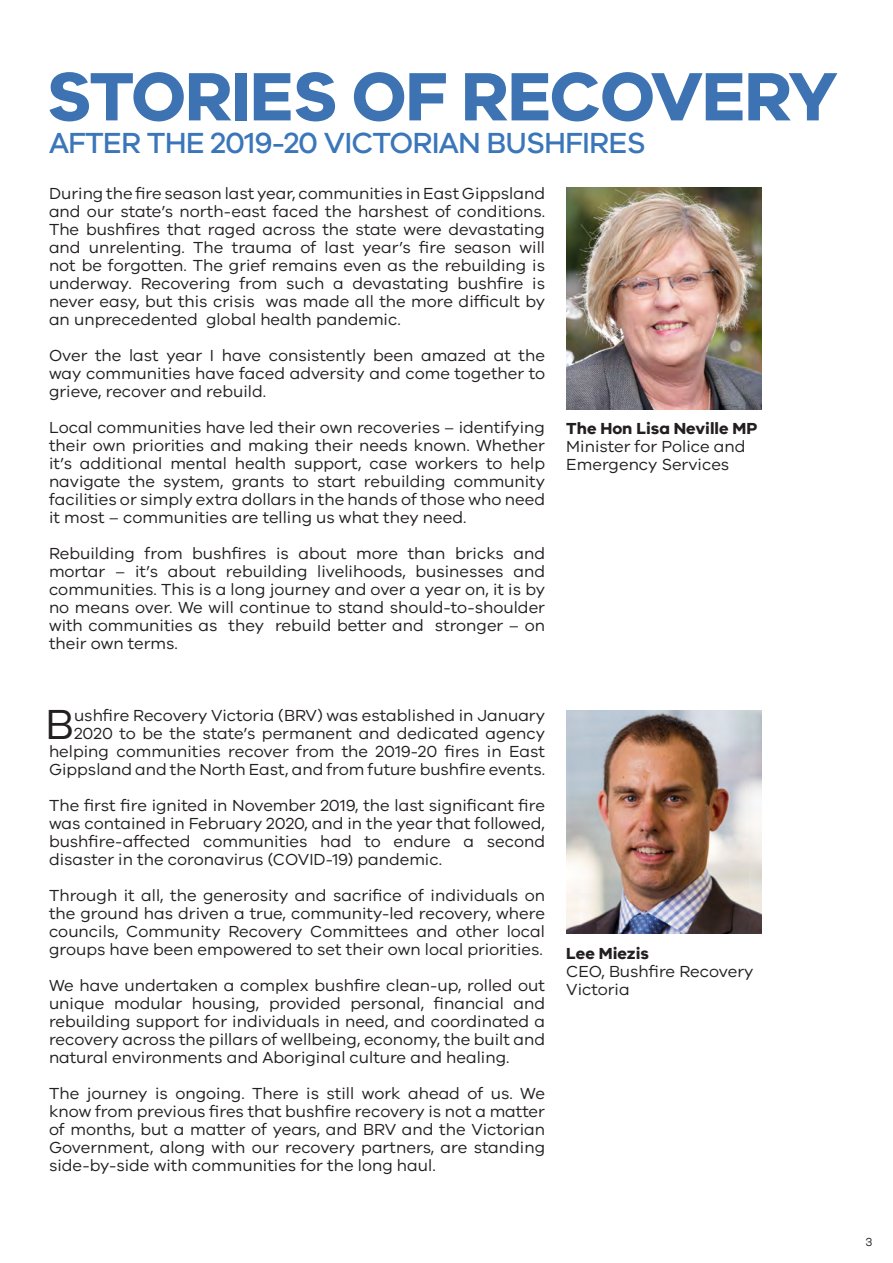
<style>
.page{position:relative;width:893px;height:1263px;background:#fff}
.page>*{position:absolute;margin:0;border:0;box-sizing:border-box;transform-origin:0 0}
.t1{font:700 70.5px "VIC";letter-spacing:-.02em;color:#3d73b2}
.t2{font:43.35px "VIC";color:#231f20}
.t3{font:500 30px "VIC";letter-spacing:-.03em;color:#3a76b9}
.t4{font:16.5px/18px "VIC";color:#231f20;text-align:justify}
.t5{font:700 16.5px "VIC";color:#231f20}
.t6{font:12px "VIC";color:#231f20}
</style>
<div class="page">
<img style="left:566px;top:187px;width:196px;height:223px">
<img style="left:566px;top:710px;width:196px;height:223px">
<p class="t1" style="left:46px;top:53px;width:793px">STORIES OF RECOVERY</p>
<p class="t3" style="left:49px;top:125px;width:598px">AFTER THE 2019-20 VICTORIAN BUSHFIRES</p>
<p class="t4" style="left:49px;top:184px;width:498px">During the fire season last year, communities in East Gippsland and our state’s north-east faced the harshest of conditions.<br>The bushfires that raged across the state were devastating and unrelenting. The trauma of last year’s fire season will not be forgotten. The grief remains even as the rebuilding is underway. Recovering from such a devastating bushfire is never easy, but this crisis was made all the more difficult by an unprecedented global health pandemic.</p>
<p class="t4" style="left:49px;top:346px;width:498px">Over the last year I have consistently been amazed at the way communities have faced adversity and come together to grieve, recover and rebuild.</p>
<p class="t4" style="left:49px;top:418px;width:498px">Local communities have led their own recoveries – identifying their own priorities and making their needs known. Whether it’s additional mental health support, case workers to help navigate the system, grants to start rebuilding community facilities or simply extra dollars in the hands of those who need it most – communities are telling us what they need.</p>
<p class="t4" style="left:49px;top:544px;width:498px">Rebuilding from bushfires is about more than bricks and mortar – it’s about rebuilding livelihoods, businesses and communities. This is a long journey and over a year on, it is by no means over. We will continue to stand should-to-shoulder with communities as they rebuild better and stronger – on their own terms.</p>
<p class="t5" style="left:566px;top:418px;width:193px">The Hon Lisa Neville MP</p>
<p class="t4" style="left:566px;top:437px;width:181px">Minister for Police and</p>
<p class="t4" style="left:566px;top:455px;width:165px">Emergency Services</p>
<p class="t4" style="left:49px;top:706px;width:498px;text-align:right">ushfire Recovery Victoria (BRV) was established in January 2020 to be the state’s permanent and dedicated agency helping communities recover from the 2019-20 fires in East Gippsland and the North East, and from future bushfire events.</p>
<p class="t4" style="left:49px;top:796px;width:498px">The first fire ignited in November 2019, the last significant fire was contained in February 2020, and in the year that followed, bushfire-affected communities had to endure a second disaster in the coronavirus (COVID-19) pandemic.</p>
<p class="t4" style="left:49px;top:886px;width:498px">Through it all, the generosity and sacrifice of individuals on the ground has driven a true, community-led recovery, where councils, Community Recovery Committees and other local groups have been empowered to set their own local priorities.</p>
<p class="t4" style="left:49px;top:976px;width:498px">We have undertaken a complex bushfire clean-up, rolled out unique modular housing, provided personal, financial and rebuilding support for individuals in need, and coordinated a recovery across the pillars of wellbeing, economy, the built and natural environments and Aboriginal culture and healing.</p>
<p class="t4" style="left:49px;top:1084px;width:498px">The journey is ongoing. There is still work ahead of us. We know from previous fires that bushfire recovery is not a matter of months, but a matter of years, and BRV and the Victorian Government, along with our recovery partners, are standing side-by-side with communities for the long haul.</p>
<p class="t2" style="left:45px;top:699px;width:30px">B</p>
<p class="t5" style="left:566px;top:943px;width:84px">Lee Miezis</p>
<p class="t4" style="left:566px;top:962px;width:189px">CEO, Bushfire Recovery</p>
<p class="t4" style="left:566px;top:980px;width:65px">Victoria</p>
<p class="t6" style="left:866px;top:1234px;width:9px">3</p>
</div>
